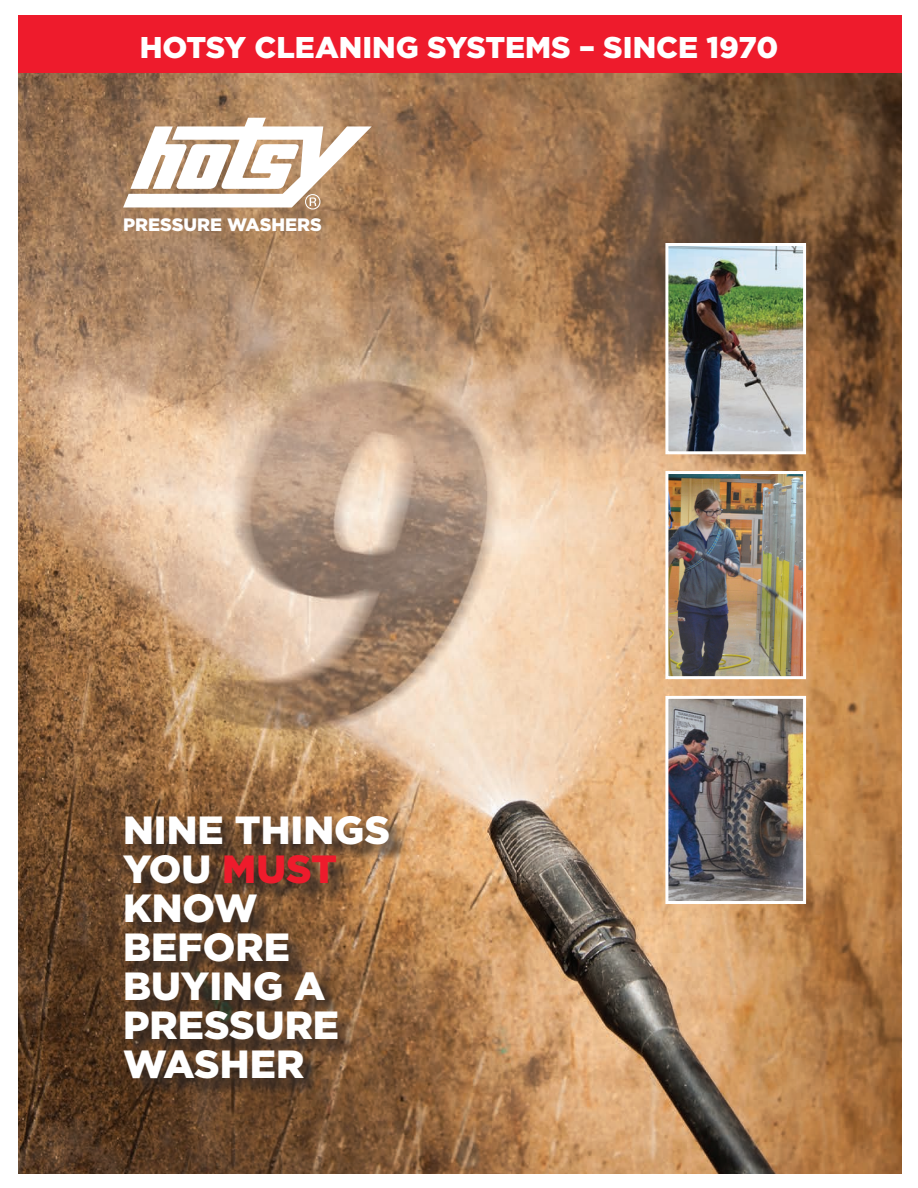
<style>
.page{position:relative;width:918px;height:1188px;background:#fff}
.page>*{position:absolute;margin:0;border:0;box-sizing:border-box;transform-origin:0 0}
.t1{font:900 39.3px/39px "Gotham";color:#fff}
.t2{font:900 30px "Gotham";color:#fff}
.t3{font:900 18px "Gotham";color:#fff}
.s1{color:#ee1b2c}
</style>
<div class="page">
<div style="left:0;top:0;width:918px;height:147px;background:#ee1b2c"></div>
<img style="left:18px;top:73px;width:884px;height:1101px">
<div style="left:127px;top:819px;width:281px;height:278px;background:#231f20;opacity:.75"></div>
<img style="left:669px;top:475px;width:133px;height:200px">
<div style="left:665px;top:471px;width:141px;height:208px;border:3px solid #fff"></div>
<img style="left:669px;top:700px;width:133px;height:200px">
<div style="left:665px;top:696px;width:141px;height:208px;border:3px solid #fff"></div>
<img style="left:669px;top:247px;width:133px;height:203px">
<div style="left:665px;top:243px;width:141px;height:211px;border:3px solid #fff"></div>
<svg style="left:123px;top:118px;width:249px;height:92px"></svg>
<div style="left:0;top:0;width:918px;height:14px;background:#fff"></div>
<div style="left:0;top:0;width:18px;height:1188px;background:#fff"></div>
<div style="left:902px;top:0;width:16px;height:1188px;background:#fff"></div>
<p class="t2" style="left:140px;top:26px;width:640px">HOTSY CLEANING SYSTEMS – SINCE 1970</p>
<p class="t3" style="left:123px;top:213px;width:200px">PRESSURE WASHERS</p>
<p class="t1" style="left:123px;top:811px;width:269px">NINE THINGS<br>YOU <span class="s1">MUST<br></span>KNOW<br>BEFORE<br>BUYING A<br>PRESSURE<br>WASHER</p>
</div>
